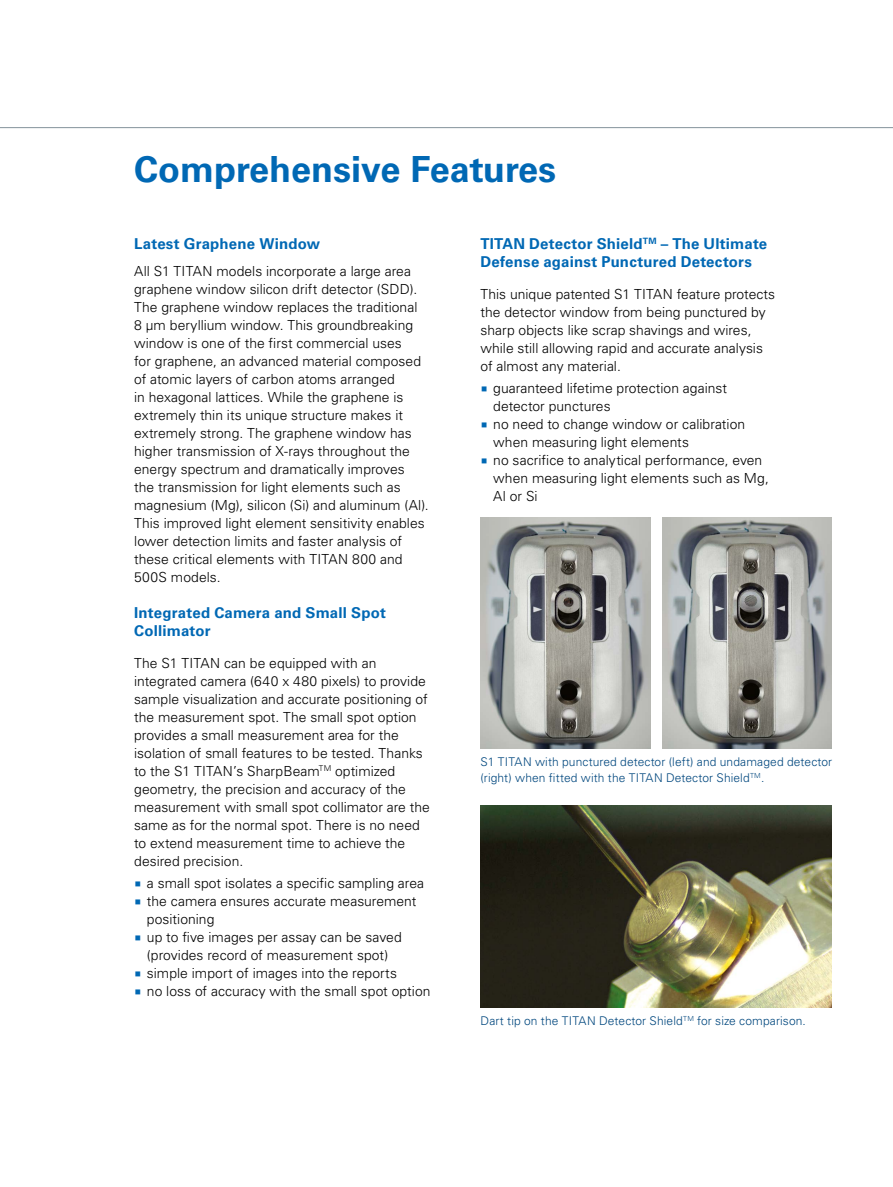
<style>
.page{position:relative;width:893px;height:1187px;background:#fff}
.page>*{position:absolute;margin:0;border:0;box-sizing:border-box;transform-origin:0 0}
.t1{font:700 36px "Univers LT Std";color:#0068b4}
.t2{font:700 15px/18px "Univers LT Std";letter-spacing:.01em;color:#0068b4}
.t3{font:300 13.8px/18px "Univers LT Std";color:#000}
.t4{font:300 12px/15.8px "Univers LT Std";letter-spacing:.01em;color:#00477e}
</style>
<div class="page">
<hr style="left:0;top:127px;width:893px;height:1px;background:#83929b">
<img style="left:480px;top:517px;width:171px;height:232px">
<img style="left:662px;top:517px;width:169px;height:231px">
<img style="left:480px;top:805px;width:351px;height:202px">
<h1 class="t1" style="left:134px;top:148px;width:423px">Comprehensive Features</h1>
<p class="t2" style="left:134px;top:235px;width:188px">Latest Graphene Window</p>
<p class="t3" style="left:134px;top:262px;width:296px">All S1 TITAN models incorporate a large area graphene window silicon drift detector (SDD).<br>The graphene window replaces the traditional<br>8 µm beryllium window. This groundbreaking window is one of the first commercial uses<br>for graphene, an advanced material composed of atomic layers of carbon atoms arranged<br>in hexagonal lattices. While the graphene is extremely thin its unique structure makes it extremely strong. The graphene window has higher transmission of X-rays throughout the energy spectrum and dramatically improves<br>the transmission for light elements such as magnesium (Mg), silicon (Si) and aluminum (Al).<br>This improved light element sensitivity enables lower detection limits and faster analysis of these critical elements with TITAN 800 and 500S models.</p>
<p class="t2" style="left:134px;top:604px;width:253px">Integrated Camera and Small Spot<br>Collimator</p>
<p class="t3" style="left:134px;top:654px;width:297px">The S1 TITAN can be equipped with an integrated camera (640 x 480 pixels) to provide sample visualization and accurate positioning of the measurement spot. The small spot option provides a small measurement area for the isolation of small features to be tested. Thanks to the S1 TITAN’s SharpBeam<sup>TM</sup> optimized geometry, the precision and accuracy of the measurement with small spot collimator are the same as for the normal spot. There is no need to extend measurement time to achieve the desired precision.</p>
<p class="t3" style="left:147px;top:874px;width:285px">a small spot isolates a specific sampling area the camera ensures accurate measurement positioning<br>up to five images per assay can be saved (provides record of measurement spot) simple import of images into the reports<br>no loss of accuracy with the small spot option</p>
<p class="t2" style="left:480px;top:235px;width:288px">TITAN Detector Shield<sup>TM</sup> – The Ultimate<br>Defense against Punctured Detectors</p>
<p class="t3" style="left:480px;top:285px;width:296px">This unique patented S1 TITAN feature protects the detector window from being punctured by sharp objects like scrap shavings and wires, while still allowing rapid and accurate analysis of almost any material.</p>
<p class="t3" style="left:493px;top:379px;width:277px">guaranteed lifetime protection against detector punctures<br>no need to change window or calibration when measuring light elements<br>no sacrifice to analytical performance, even when measuring light elements such as Mg,<br>Al or Si</p>
<p class="t4" style="left:480px;top:754px;width:353px">S1 TITAN with punctured detector (left) and undamaged detector (right) when fitted with the TITAN Detector Shield<sup>TM</sup>.</p>
<p class="t4" style="left:480px;top:1012px;width:327px">Dart tip on the TITAN Detector Shield<sup>TM</sup> for size comparison.</p>
</div>
